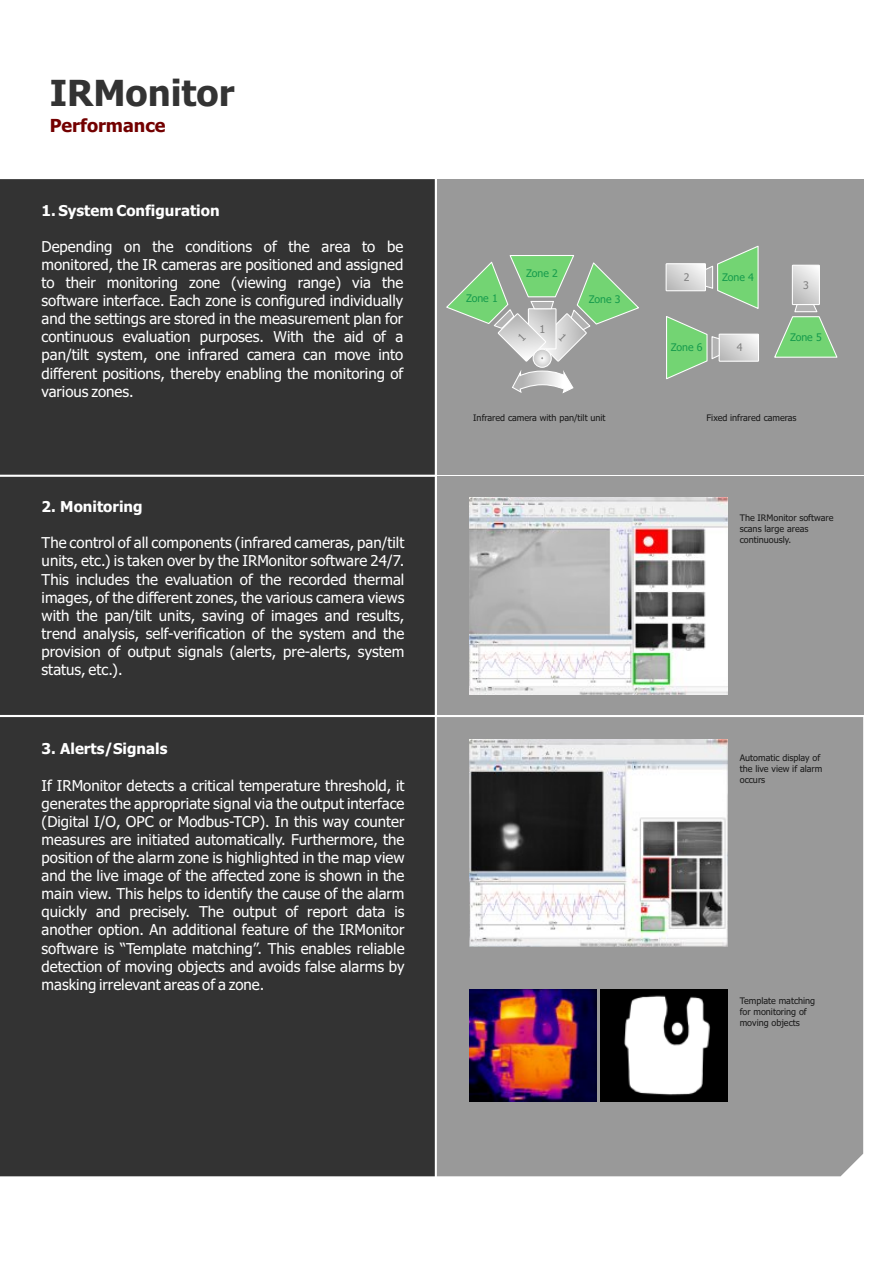
<style>
.page{position:relative;width:893px;height:1263px;background:#fff}
.page>*{position:absolute;margin:0;border:0;box-sizing:border-box;transform-origin:0 0}
.t1{font:700 36px "Tahoma";color:#333}
.t2{font:700 18px "Tahoma";color:#730000}
.t3{font:15px/18.1px "Tahoma";color:#fff;text-align:justify}
.t4{font:700 15px "Tahoma";color:#fff}
.t5{font:10.8px "Tahoma";color:#808080}
.t6{font:10.5px "Tahoma";color:#179c4d}
.t7{font:10.5px "Tahoma";color:#808080}
.t8{font:9px/10.8px "Tahoma";color:#1a1a1a}
</style>
<div class="page">
<div style="left:437px;top:179px;width:426px;height:296px;background:#999"></div>
<div style="left:437px;top:477px;width:426px;height:238px;background:#999"></div>
<div style="left:437px;top:717px;width:426px;height:459px;background:#999"></div>
<div style="left:0;top:717px;width:435px;height:459px;background:#333"></div>
<div style="left:0;top:477px;width:435px;height:238px;background:#333"></div>
<div style="left:0;top:179px;width:435px;height:296px;background:#333"></div>
<svg style="left:665px;top:245px;width:94px;height:135px"></svg>
<div style="left:792px;top:265px;width:27px;height:40px;background:linear-gradient(to bottom,#f2f2f2,#bfbfbf)"></div>
<div style="left:792px;top:265px;width:28px;height:40px;border:1px solid #fff"></div>
<svg style="left:774px;top:303px;width:64px;height:55px"></svg>
<svg style="left:512px;top:370px;width:62px;height:24px"></svg>
<svg style="left:539px;top:314px;width:47px;height:47px"></svg>
<div style="left:538px;top:313px;width:49px;height:49px;border:1px solid #fff;border-radius:19px"></div>
<div style="left:528px;top:309px;width:28px;height:40px;background:#e5e5e5"></div>
<div style="left:528px;top:308px;width:28px;height:41px;border:1px solid #fff"></div>
<svg style="left:498px;top:314px;width:48px;height:47px"></svg>
<div style="left:498px;top:313px;width:48px;height:49px;border:1px solid #fff;border-radius:19px"></div>
<svg style="left:533px;top:349px;width:18px;height:18px"></svg>
<div style="left:533px;top:349px;width:19px;height:19px;border:1px solid #fff;border-radius:50%"></div>
<img style="left:470px;top:497px;width:257px;height:197px">
<img style="left:470px;top:740px;width:257px;height:206px">
<img style="left:601px;top:989px;width:126px;height:113px">
<img style="left:470px;top:989px;width:126px;height:113px">
<svg style="left:446px;top:255px;width:193px;height:88px"></svg>
<h1 class="t1" style="left:50px;top:79px;width:186px">IRMonitor</h1>
<p class="t2" style="left:50px;top:118px;width:117px">Performance</p>
<p class="t4" style="left:42px;top:204px;width:180px">1. System Configuration</p>
<p class="t3" style="left:42px;top:238px;width:363px">Depending on the conditions of the area to be monitored, the IR cameras are positioned and assigned to their monitoring zone (viewing range) via the software interface. Each zone is configured individually and the settings are stored in the measurement plan for continuous evaluation purposes. With the aid of a pan/tilt system, one infrared camera can move into different positions, thereby enabling the monitoring of various zones.</p>
<p class="t4" style="left:42px;top:501px;width:102px">2. Monitoring</p>
<p class="t3" style="left:42px;top:535px;width:364px">The control of all components (infrared cameras, pan/tilt units, etc.) is taken over by the IRMonitor software 24/7.<br>This includes the evaluation of the recorded thermal images, of the different zones, the various camera views with the pan/tilt units, saving of images and results, trend analysis, self-verification of the system and the provision of output signals (alerts, pre-alerts, system status, etc.).</p>
<p class="t4" style="left:42px;top:743px;width:127px">3. Alerts/Signals</p>
<p class="t3" style="left:42px;top:777px;width:364px">If IRMonitor detects a critical temperature threshold, it generates the appropriate signal via the output interface (Digital I/O, OPC or Modbus-TCP). In this way counter measures are initiated automatically. Furthermore, the position of the alarm zone is highlighted in the map view and the live image of the affected zone is shown in the main view. This helps to identify the cause of the alarm quickly and precisely. The output of report data is another option. An additional feature of the IRMonitor software is “Template matching”. This enables reliable detection of moving objects and avoids false alarms by masking irrelevant areas of a zone.</p>
<p class="t6" style="left:466px;top:294px;width:33px">Zone 1</p>
<p class="t6" style="left:526px;top:269px;width:33px">Zone 2</p>
<p class="t5" style="left:540px;top:323px;width:7px">4</p>
<p class="t5" style="left:540px;top:324px;width:7px">1</p>
<p class="t6" style="left:589px;top:295px;width:33px">Zone 3</p>
<p class="t7" style="left:684px;top:273px;width:7px">2</p>
<p class="t6" style="left:722px;top:273px;width:33px">Zone 4</p>
<p class="t6" style="left:671px;top:343px;width:33px">Zone 6</p>
<p class="t7" style="left:737px;top:343px;width:7px">4</p>
<p class="t7" style="left:803px;top:281px;width:7px">3</p>
<p class="t6" style="left:790px;top:333px;width:33px">Zone 5</p>
<p class="t8" style="left:473px;top:413px;width:134px">Infrared camera with pan/tilt unit</p>
<p class="t8" style="left:707px;top:413px;width:92px">Fixed infrared cameras</p>
<p class="t8" style="left:740px;top:513px;width:95px">The IRMonitor software scans large areas continuously.</p>
<p class="t8" style="left:740px;top:753px;width:84px">Automatic display of the live view if alarm occurs</p>
<p class="t8" style="left:740px;top:996px;width:77px">Template matching for monitoring of moving objects</p>
</div>
